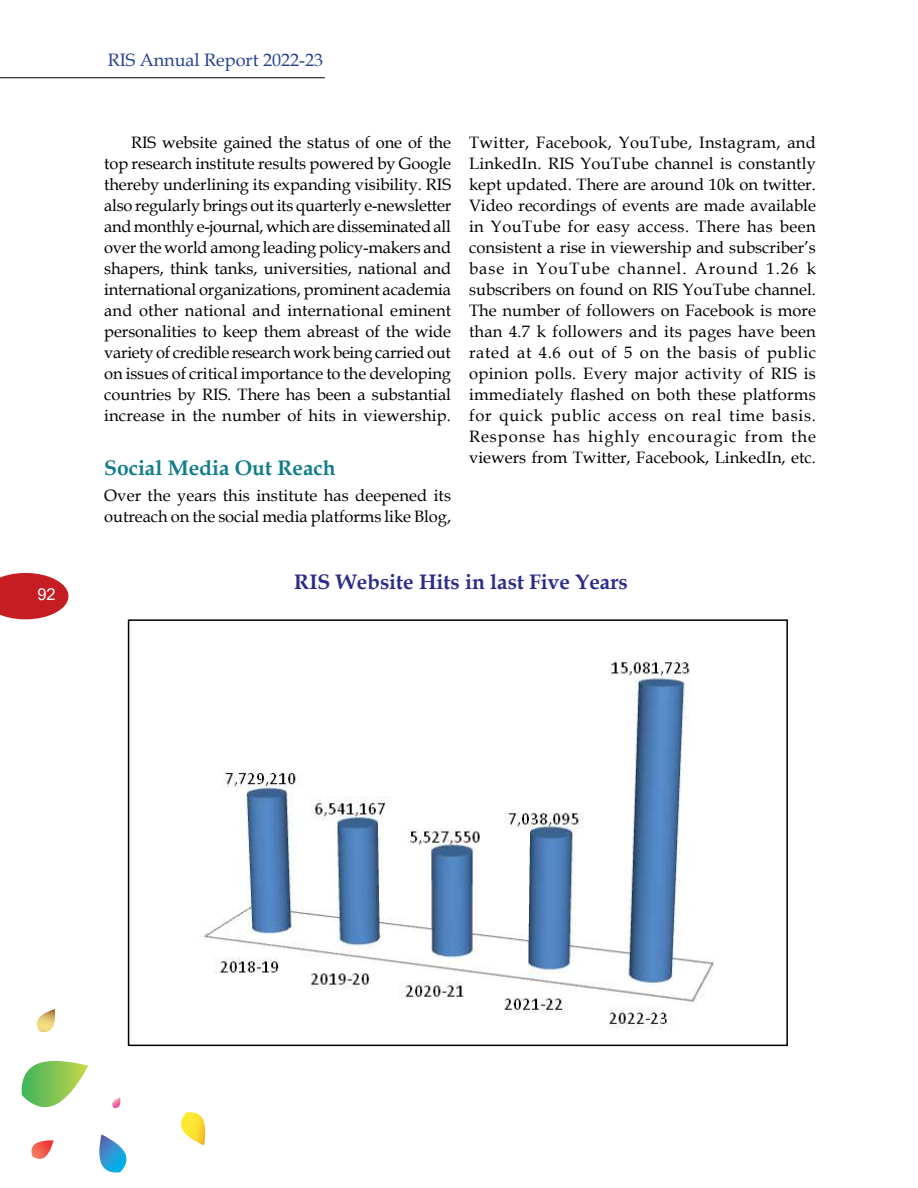
<style>
.page{position:relative;width:918px;height:1188px;background:#fff}
.page>*{position:absolute;margin:0;border:0;box-sizing:border-box;transform-origin:0 0}
.t1{font:700 21px "Book Antiqua";color:#2b2c89}
.t2{font:700 21px "Book Antiqua";color:#127d8d}
.t3{font:18px "Book Antiqua";color:#25408f}
.t4{font:16.5px/21px "Book Antiqua";color:#000;text-align:justify}
.t5{font:16.5px "Arial";color:#fff}
</style>
<div class="page">
<svg style="left:112px;top:1097px;width:9px;height:11px"></svg>
<svg style="left:21px;top:1061px;width:67px;height:46px"></svg>
<svg style="left:31px;top:1140px;width:23px;height:19px"></svg>
<svg style="left:36px;top:1009px;width:20px;height:23px"></svg>
<svg style="left:181px;top:1112px;width:25px;height:33px"></svg>
<svg style="left:99px;top:1134px;width:28px;height:39px"></svg>
<hr style="left:0;top:77px;width:325px;height:1px;background:#000">
<img style="left:204px;top:659px;width:510px;height:371px">
<div style="left:128px;top:619px;width:660px;height:427px;border:2px solid #000"></div>
<svg style="left:0;top:573px;width:68px;height:46px;background:#ce3e43"></svg>
<p class="t5" style="left:37px;top:582px;width:20px">92</p>
<p class="t3" style="left:108px;top:48px;width:217px">RIS Annual Report 2022-23</p>
<p class="t4" style="left:104px;top:131px;width:349px;text-indent:27px">RIS website gained the status of one of the top research institute results powered by Google thereby underlining its expanding visibility. RIS also regularly brings out its quarterly e-newsletter and monthly e-journal, which are disseminated all over the world among leading policy-makers and shapers, think tanks, universities, national and international organizations, prominent academia and other national and international eminent personalities to keep them abreast of the wide variety of credible research work being carried out on issues of critical importance to the developing countries by RIS. There has been a substantial increase in the number of hits in viewership.</p>
<p class="t2" style="left:104px;top:454px;width:233px">Social Media Out Reach</p>
<p class="t4" style="left:104px;top:484px;width:349px">Over the years this institute has deepened its outreach on the social media platforms like Blog,</p>
<p class="t4" style="left:469px;top:131px;width:349px">Twitter, Facebook, YouTube, Instagram, and LinkedIn. RIS YouTube channel is constantly kept updated. There are around 10k on twitter.<br>Video recordings of events are made available in YouTube for easy access. There has been consistent a rise in viewership and subscriber’s base in YouTube channel. Around 1.26 k subscribers on found on RIS YouTube channel.<br>The number of followers on Facebook is more than 4.7 k followers and its pages have been rated at 4.6 out of 5 on the basis of public opinion polls. Every major activity of RIS is immediately flashed on both these platforms for quick public access on real time basis.<br>Response has highly encouragic from the viewers from Twitter, Facebook, LinkedIn, etc.</p>
<p class="t1" style="left:294px;top:567px;width:335px">RIS Website Hits in last Five Years</p>
</div>
